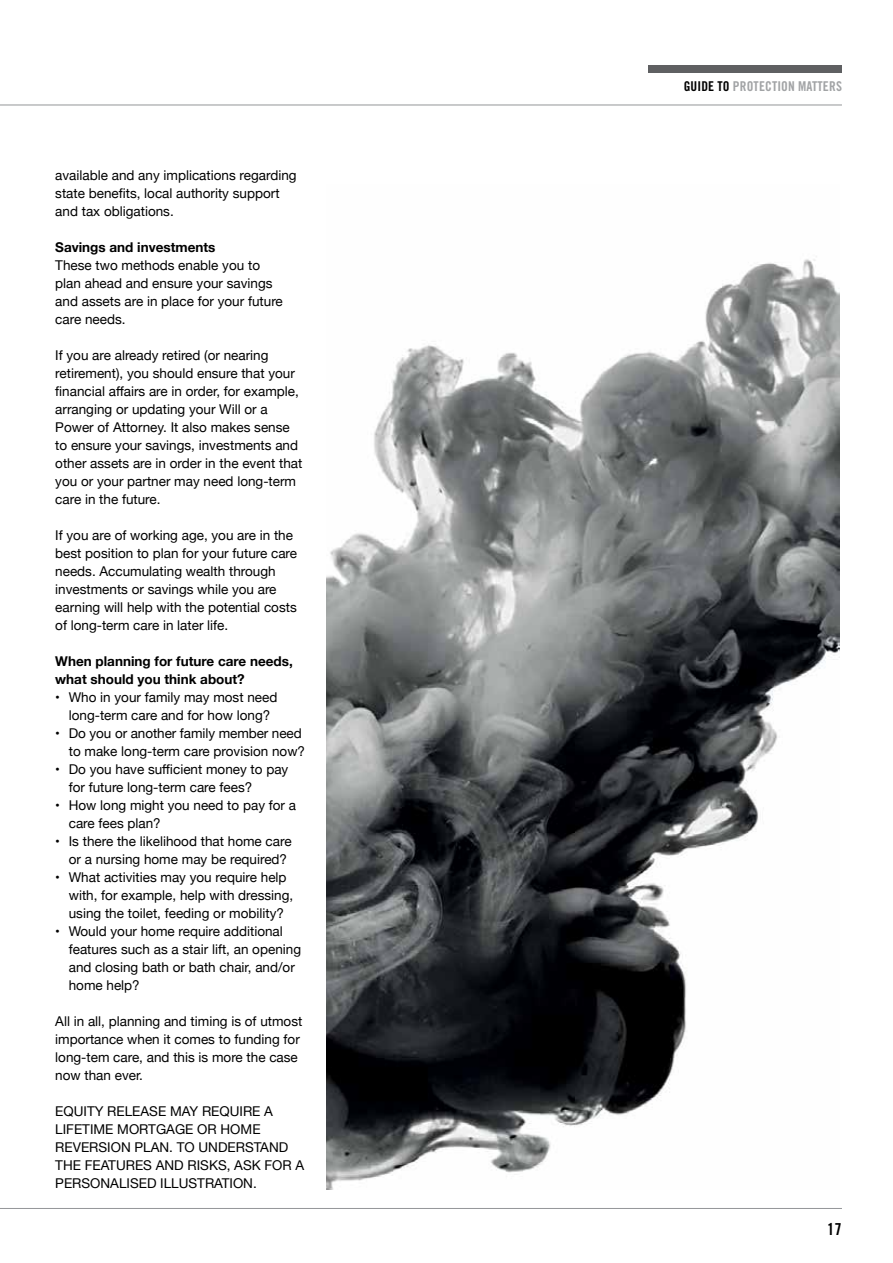
<style>
.page{position:relative;width:893px;height:1263px;background:#fff}
.page>*{position:absolute;margin:0;border:0;box-sizing:border-box;transform-origin:0 0}
.t1{font:16.5px "Trade Gothic Bold Cond Twenty";color:#000}
.t2{font:13.5px/18px "Helvetica Neue";color:#000}
.t3{font:700 13.5px/18px "Helvetica Neue";color:#000}
.t4{font:13.5px "Trade Gothic Bold Cond Twenty";letter-spacing:.01em;color:#a1a3a5}
.s1{color:#000}
</style>
<div class="page">
<hr style="left:0;top:1208px;width:842px;height:1px;background:#939598">
<hr style="left:0;top:105px;width:842px;height:1px;background:#939598">
<div style="left:648px;top:65px;width:194px;height:8px;background:#5f6062"></div>
<img style="left:326px;top:256px;width:513px;height:933px">
<p class="t2" style="left:55px;top:166px;width:243px">available and any implications regarding state benefits, local authority support and tax obligations.</p>
<p class="t3" style="left:55px;top:238px;width:162px">Savings and investments</p>
<p class="t2" style="left:55px;top:256px;width:229px">These two methods enable you to plan ahead and ensure your savings and assets are in place for your future care needs.</p>
<p class="t2" style="left:55px;top:346px;width:249px">If you are already retired (or nearing retirement), you should ensure that your financial affairs are in order, for example, arranging or updating your Will or a Power of Attorney. It also makes sense to ensure your savings, investments and other assets are in order in the event that you or your partner may need long-term care in the future.</p>
<p class="t2" style="left:55px;top:526px;width:243px">If you are of working age, you are in the best position to plan for your future care needs. Accumulating wealth through investments or savings while you are earning will help with the potential costs of long-term care in later life.</p>
<p class="t3" style="left:55px;top:652px;width:239px">When planning for future care needs, what should you think about?</p>
<p class="t2" style="left:55px;top:688px;width:224px;text-align:center">• Who in your family may most need long-term care and for how long?</p>
<p class="t2" style="left:55px;top:724px;width:251px;text-align:right">• Do you or another family member need to make long-term care provision now?</p>
<p class="t2" style="left:69px;top:760px;width:221px;text-indent:-14px">• Do you have sufficient money to pay for future long-term care fees?</p>
<p class="t2" style="left:69px;top:796px;width:229px;text-indent:-14px">• How long might you need to pay for a care fees plan?</p>
<p class="t2" style="left:69px;top:832px;width:224px;text-indent:-14px">• Is there the likelihood that home care or a nursing home may be required?</p>
<p class="t2" style="left:69px;top:868px;width:226px;text-indent:-14px">• What activities may you require help with, for example, help with dressing, using the toilet, feeding or mobility?</p>
<p class="t2" style="left:69px;top:922px;width:234px;text-indent:-14px">• Would your home require additional features such as a stair lift, an opening and closing bath or bath chair, and/or home help?</p>
<p class="t2" style="left:55px;top:1012px;width:249px">All in all, planning and timing is of utmost importance when it comes to funding for long-tem care, and this is more the case now than ever.</p>
<p class="t2" style="left:55px;top:1102px;width:251px">EQUITY RELEASE MAY REQUIRE A<br>LIFETIME MORTGAGE OR HOME<br>REVERSION PLAN. TO UNDERSTAND<br>THE FEATURES AND RISKS, ASK FOR A<br>PERSONALISED ILLUSTRATION.</p>
<p class="t4" style="left:684px;top:78px;width:160px"><span class="s1">GUIDE TO</span> PROTECTION MATTERS</p>
<p class="t1" style="left:827px;top:1219px;width:16px">17</p>
</div>
